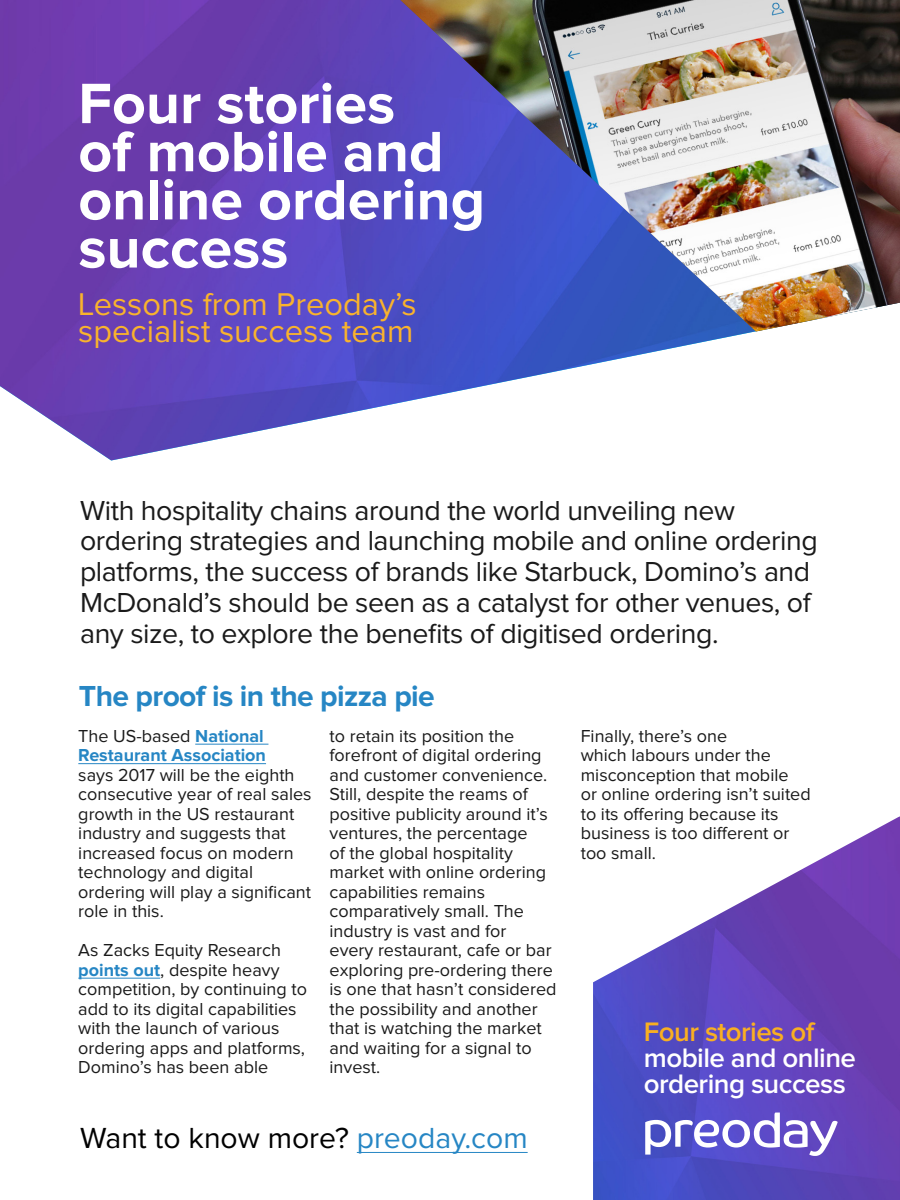
<style>
.page{position:relative;width:900px;height:1200px;background:#fff}
.page>*{position:absolute;margin:0;border:0;box-sizing:border-box;transform-origin:0 0}
.t1{font:700 58.95px/48.2px "Proxima Nova";color:#fff}
.t2{font:32.55px/26.1px "Proxima Nova";color:#f9b32d}
.t3{font:30.15px "Proxima Nova";color:#000}
.t4{font:700 30px "Proxima Nova";letter-spacing:-.02em;color:#2686c4}
.t5{font:28.5px/30.9px "Proxima Nova";letter-spacing:-.015em;color:#1a1a1a}
.t6{font:600 27.75px/26px "Proxima Nova";letter-spacing:-.02em;color:#fff}
.t7{font:600 27.75px "Proxima Nova";letter-spacing:-.02em;color:#f9af22}
.t8{font:18px/19.5px "Proxima Nova";color:#1a1a1a}
.t9{font:700 18px/19.5px "Proxima Nova";color:#2686c4}
.s1{font-weight:400;color:#1a1a1a}
.s2{font-weight:700;color:#2686c4}
.s3{color:#2686c4}
</style>
<div class="page">
<img style="left:0;top:0;width:753px;height:460px">
<hr style="left:195px;top:744px;width:73px;height:1px;background:#2686c4">
<hr style="left:78px;top:763px;width:188px;height:1px;background:#2686c4">
<hr style="left:78px;top:978px;width:82px;height:1px;background:#2686c4">
<img style="left:400px;top:0;width:500px;height:332px">
<img style="left:593px;top:816px;width:307px;height:384px">
<svg style="left:645px;top:1113px;width:193px;height:43px"></svg>
<hr style="left:357px;top:1152px;width:171px;height:1px;background:#2686c4">
<h1 class="t1" style="left:78px;top:81px;width:408px">Four stories<br>of mobile and online ordering success</h1>
<h2 class="t2" style="left:78px;top:293px;width:340px">Lessons from Preoday’s specialist success team</h2>
<p class="t5" style="left:80px;top:496px;width:739px">With hospitality chains around the world unveiling new ordering strategies and launching mobile and online ordering platforms, the success of brands like Starbuck, Domino’s and McDonald’s should be seen as a catalyst for other venues, of any size, to explore the benefits of digitised ordering.</p>
<h3 class="t4" style="left:79px;top:679px;width:358px">The proof is in the pizza pie</h3>
<p class="t9" style="left:78px;top:726px;width:189px"><span class="s1">The US-based</span> National<br>Restaurant Association</p>
<p class="t8" style="left:78px;top:766px;width:235px">says 2017 will be the eighth consecutive year of real sales growth in the US restaurant industry and suggests that increased focus on modern technology and digital ordering will play a significant role in this.</p>
<p class="t8" style="left:78px;top:941px;width:230px">As Zacks Equity Research <span class="s2">points out</span>, despite heavy competition, by continuing to add to its digital capabilities with the launch of various ordering apps and platforms,<br>Domino’s has been able</p>
<p class="t8" style="left:330px;top:727px;width:229px">to retain its position the forefront of digital ordering and customer convenience.<br>Still, despite the reams of positive publicity around it’s ventures, the percentage<br>of the global hospitality market with online ordering capabilities remains comparatively small. The industry is vast and for<br>every restaurant, cafe or bar exploring pre-ordering there is one that hasn’t considered the possibility and another that is watching the market and waiting for a signal to invest.</p>
<p class="t8" style="left:581px;top:727px;width:232px">Finally, there’s one<br>which labours under the misconception that mobile<br>or online ordering isn’t suited to its offering because its business is too different or too small.</p>
<h3 class="t7" style="left:644px;top:1019px;width:172px">Four stories of</h3>
<h3 class="t6" style="left:644px;top:1046px;width:214px">mobile and online ordering success</h3>
<h3 class="t3" style="left:80px;top:1125px;width:449px">Want to know more? <span class="s3">preoday.com</span></h3>
</div>
